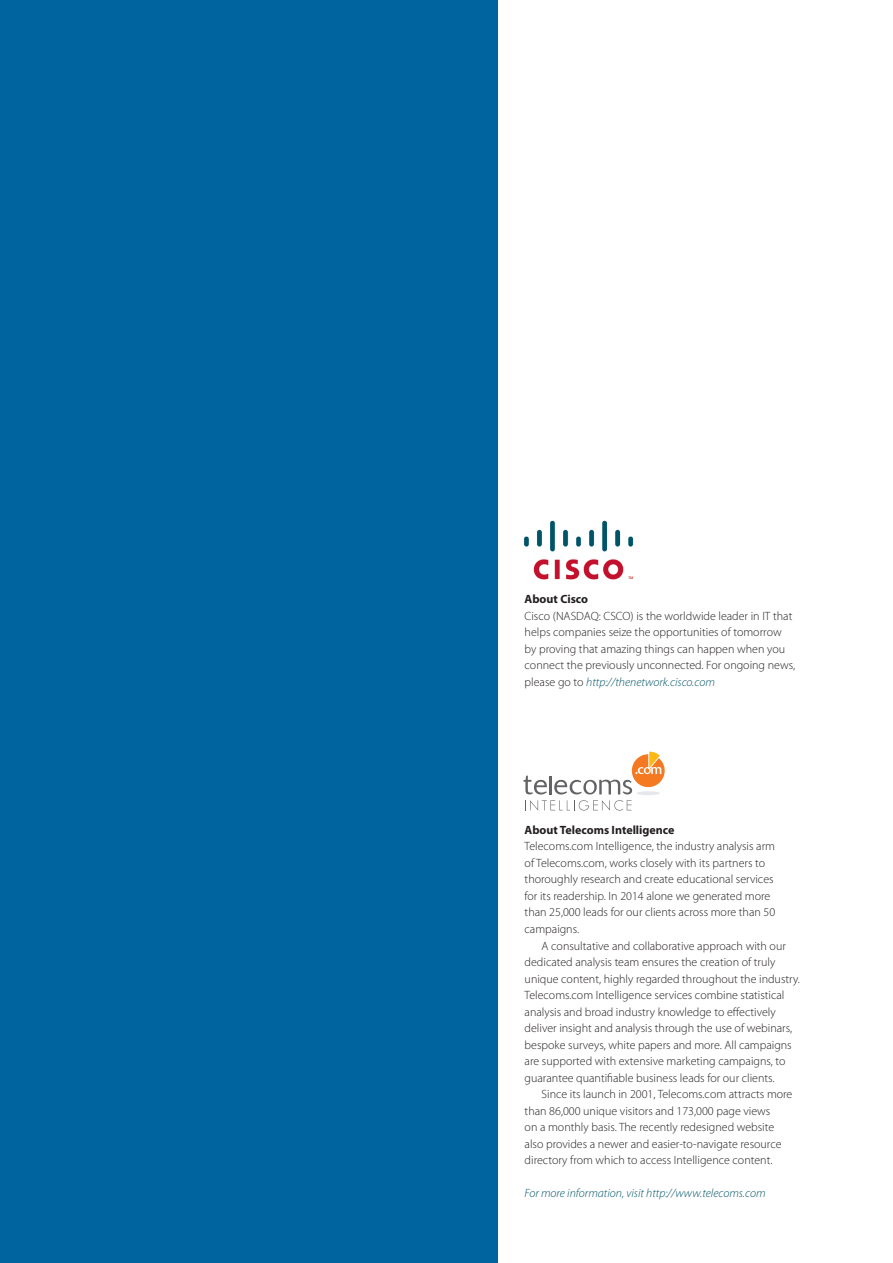
<style>
.page{position:relative;width:893px;height:1263px;background:#fff}
.page>*{position:absolute;margin:0;border:0;box-sizing:border-box;transform-origin:0 0}
.t1{font:300 12px/16.5px "Myriad Pro";color:#231f20}
.t2{font:italic 300 12px "Myriad Pro";color:#005467}
.t3{font:700 12px "Myriad Pro";color:#231f20}
.s1{font-style:italic;color:#005467}
</style>
<div class="page">
<div style="left:0;top:0;width:497px;height:1263px;background:#00649e"></div>
<img style="left:523px;top:520px;width:111px;height:60px">
<svg style="left:525px;top:800px;width:106px;height:10px"></svg>
<hr style="left:636px;top:791px;width:24px;height:4px;background:#e6e7e9;border-radius:50%">
<svg style="left:524px;top:776px;width:23px;height:18px"></svg>
<hr style="left:549px;top:776px;width:3px;height:18px;background:#636366">
<svg style="left:554px;top:752px;width:111px;height:42px"></svg>
<p class="t3" style="left:525px;top:592px;width:65px">About Cisco</p>
<p class="t1" style="left:525px;top:608px;width:272px">Cisco (NASDAQ: CSCO) is the worldwide leader in IT that helps companies seize the opportunities of tomorrow by proving that amazing things can happen when you connect the previously unconnected. For ongoing news, please go to <span class="s1">http://thenetwork.cisco.com</span></p>
<p class="t3" style="left:525px;top:823px;width:151px">About Telecoms Intelligence</p>
<p class="t1" style="left:525px;top:838px;width:252px">Telecoms.com Intelligence, the industry analysis arm of Telecoms.com, works closely with its partners to thoroughly research and create educational services for its readership. In 2014 alone we generated more than 25,000 leads for our clients across more than 50 campaigns.</p>
<p class="t1" style="left:525px;top:937px;width:277px;text-indent:17px">A consultative and collaborative approach with our dedicated analysis team ensures the creation of truly unique content, highly regarded throughout the industry.<br>Telecoms.com Intelligence services combine statistical analysis and broad industry knowledge to effectively deliver insight and analysis through the use of webinars, bespoke surveys, white papers and more. All campaigns are supported with extensive marketing campaigns, to guarantee quantifiable business leads for our clients.</p>
<p class="t1" style="left:525px;top:1086px;width:269px;text-indent:17px">Since its launch in 2001, Telecoms.com attracts more than 86,000 unique visitors and 173,000 page views<br>on a monthly basis. The recently redesigned website also provides a newer and easier-to-navigate resource directory from which to access Intelligence content.</p>
<p class="t2" style="left:525px;top:1187px;width:242px">For more information, visit http://www.telecoms.com</p>
</div>
